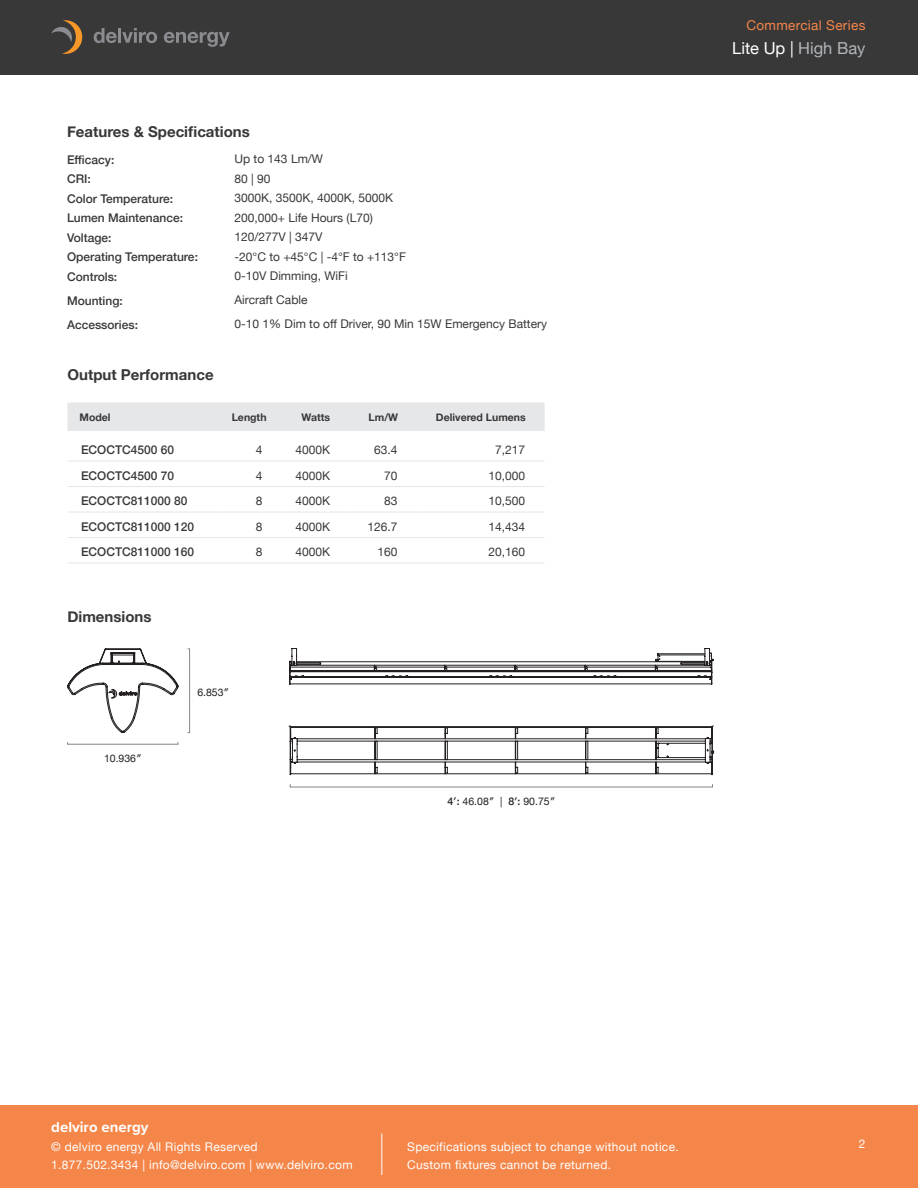
<style>
.page{position:relative;width:918px;height:1188px;background:#fff}
.page>*{position:absolute;margin:0;border:0;box-sizing:border-box;transform-origin:0 0}
.t1{font:16.5px "Helvetica Neue";color:#fff}
.t2{font:700 15px "Helvetica Neue";color:#383839}
.t3{font:700 15px "Proxima Nova";color:#fff}
.t4{font:13.5px "Helvetica Neue";letter-spacing:.025em;color:#f58649}
.t5{font:12px "Helvetica Neue";color:#383839}
.t6{font:500 12px "Helvetica Neue";color:#383839}
.t7{font:12px/18px "Helvetica Neue";letter-spacing:.025em;color:#fff}
.t8{font:700 10.5px "Helvetica Neue";color:#383839}
.t9{font:10.5px "Helvetica Neue";color:#231f20}
.s1{font-weight:500}
.s2{color:#b2b7bb}
</style>
<div class="page">
<div style="left:0;top:1106px;width:918px;height:82px;background:#f58649"></div>
<div style="left:0;top:0;width:918px;height:75px;background:#383839"></div>
<hr style="left:382px;top:1134px;width:1px;height:41px;background:#fff">
<svg style="left:51px;top:20px;width:32px;height:34px"></svg>
<svg style="left:94px;top:28px;width:63px;height:15px"></svg>
<svg style="left:164px;top:32px;width:66px;height:15px"></svg>
<div style="left:68px;top:403px;width:477px;height:28px;background:#e6e7e9"></div>
<hr style="left:68px;top:461px;width:148px;height:1px;background:#e6e7e9">
<hr style="left:216px;top:461px;width:66px;height:1px;background:#e6e7e9">
<hr style="left:282px;top:461px;width:68px;height:1px;background:#e6e7e9">
<hr style="left:350px;top:461px;width:67px;height:1px;background:#e6e7e9">
<hr style="left:417px;top:461px;width:128px;height:1px;background:#e6e7e9">
<hr style="left:68px;top:486px;width:148px;height:1px;background:#e6e7e9">
<hr style="left:216px;top:486px;width:66px;height:1px;background:#e6e7e9">
<hr style="left:282px;top:486px;width:68px;height:1px;background:#e6e7e9">
<hr style="left:350px;top:486px;width:67px;height:1px;background:#e6e7e9">
<hr style="left:417px;top:486px;width:128px;height:1px;background:#e6e7e9">
<hr style="left:68px;top:512px;width:148px;height:1px;background:#e6e7e9">
<hr style="left:216px;top:512px;width:66px;height:1px;background:#e6e7e9">
<hr style="left:282px;top:512px;width:68px;height:1px;background:#e6e7e9">
<hr style="left:350px;top:512px;width:67px;height:1px;background:#e6e7e9">
<hr style="left:417px;top:512px;width:128px;height:1px;background:#e6e7e9">
<hr style="left:68px;top:537px;width:148px;height:1px;background:#e6e7e9">
<hr style="left:216px;top:537px;width:66px;height:1px;background:#e6e7e9">
<hr style="left:282px;top:537px;width:68px;height:1px;background:#e6e7e9">
<hr style="left:350px;top:537px;width:67px;height:1px;background:#e6e7e9">
<hr style="left:417px;top:537px;width:128px;height:1px;background:#e6e7e9">
<hr style="left:68px;top:563px;width:148px;height:1px;background:#e6e7e9">
<hr style="left:216px;top:563px;width:66px;height:1px;background:#e6e7e9">
<hr style="left:282px;top:563px;width:68px;height:1px;background:#e6e7e9">
<hr style="left:350px;top:563px;width:67px;height:1px;background:#e6e7e9">
<hr style="left:417px;top:563px;width:128px;height:1px;background:#e6e7e9">
<svg style="left:289px;top:653px;width:425px;height:122px"></svg>
<svg style="left:292px;top:727px;width:422px;height:47px"></svg>
<svg style="left:67px;top:648px;width:112px;height:85px"></svg>
<div style="left:187px;top:649px;width:3px;height:84px;border:1px solid #848689"></div>
<p class="t2" style="left:67px;top:120px;width:184px">Features &amp; Specifications</p>
<p class="t6" style="left:67px;top:150px;width:49px">Efficacy:</p>
<p class="t5" style="left:235px;top:151px;width:90px">Up to 143 Lm/W</p>
<p class="t6" style="left:67px;top:169px;width:25px">CRI:</p>
<p class="t5" style="left:235px;top:170px;width:38px">80 | 90</p>
<p class="t6" style="left:67px;top:189px;width:108px">Color Temperature:</p>
<p class="t5" style="left:235px;top:190px;width:160px">3000K, 3500K, 4000K, 5000K</p>
<p class="t6" style="left:67px;top:208px;width:118px">Lumen Maintenance:</p>
<p class="t5" style="left:235px;top:209px;width:140px">200,000+ Life Hours (L70)</p>
<p class="t6" style="left:67px;top:228px;width:46px">Voltage:</p>
<p class="t5" style="left:235px;top:229px;width:90px">120/277V | 347V</p>
<p class="t6" style="left:67px;top:247px;width:132px">Operating Temperature:</p>
<p class="t5" style="left:235px;top:248px;width:173px">-20°C to +45°C | -4°F to +113°F</p>
<p class="t6" style="left:67px;top:267px;width:52px">Controls:</p>
<p class="t5" style="left:235px;top:268px;width:115px">0-10V Dimming, WiFi</p>
<p class="t6" style="left:67px;top:291px;width:57px">Mounting:</p>
<p class="t5" style="left:235px;top:292px;width:75px">Aircraft Cable</p>
<p class="t6" style="left:67px;top:315px;width:72px">Accessories:</p>
<p class="t5" style="left:235px;top:316px;width:314px">0-10 1% Dim to off Driver, 90 Min 15W Emergency Battery</p>
<p class="t2" style="left:68px;top:363px;width:148px">Output Performance</p>
<p class="t8" style="left:80px;top:409px;width:33px">Model</p>
<p class="t8" style="left:232px;top:409px;width:36px">Length</p>
<p class="t8" style="left:302px;top:409px;width:30px">Watts</p>
<p class="t8" style="left:369px;top:409px;width:31px">Lm/W</p>
<p class="t8" style="left:436px;top:409px;width:91px">Delivered Lumens</p>
<p class="t6" style="left:81px;top:440px;width:95px">ECOCTC4500 60</p>
<p class="t5" style="left:256px;top:441px;width:8px">4</p>
<p class="t5" style="left:295px;top:441px;width:36px">4000K</p>
<p class="t5" style="left:374px;top:441px;width:25px">63.4</p>
<p class="t5" style="left:495px;top:441px;width:32px">7,217</p>
<p class="t6" style="left:81px;top:466px;width:95px">ECOCTC4500 70</p>
<p class="t5" style="left:256px;top:467px;width:8px">4</p>
<p class="t5" style="left:295px;top:467px;width:36px">4000K</p>
<p class="t5" style="left:384px;top:467px;width:15px">70</p>
<p class="t5" style="left:488px;top:467px;width:38px">10,000</p>
<p class="t6" style="left:81px;top:491px;width:108px">ECOCTC811000 80</p>
<p class="t5" style="left:256px;top:492px;width:8px">8</p>
<p class="t5" style="left:295px;top:492px;width:36px">4000K</p>
<p class="t5" style="left:384px;top:492px;width:15px">83</p>
<p class="t5" style="left:488px;top:492px;width:38px">10,500</p>
<p class="t6" style="left:81px;top:517px;width:115px">ECOCTC811000 120</p>
<p class="t5" style="left:256px;top:518px;width:8px">8</p>
<p class="t5" style="left:295px;top:518px;width:36px">4000K</p>
<p class="t5" style="left:368px;top:518px;width:32px">126.7</p>
<p class="t5" style="left:488px;top:518px;width:38px">14,434</p>
<p class="t6" style="left:81px;top:542px;width:115px">ECOCTC811000 160</p>
<p class="t5" style="left:256px;top:543px;width:8px">8</p>
<p class="t5" style="left:295px;top:543px;width:36px">4000K</p>
<p class="t5" style="left:378px;top:543px;width:22px">160</p>
<p class="t5" style="left:488px;top:543px;width:38px">20,160</p>
<p class="t2" style="left:67px;top:604px;width:86px">Dimensions</p>
<p class="t9" style="left:104px;top:751px;width:39px">10.936″</p>
<p class="t9" style="left:197px;top:684px;width:33px">6.853″</p>
<p class="t9" style="left:447px;top:794px;width:109px"><span class="s1">4′:</span> 46.08″ | <span class="s1">8′:</span> 90.75″</p>
<p class="t4" style="left:746px;top:15px;width:121px">Commercial Series</p>
<h1 class="t1" style="left:732px;top:36px;width:135px">Lite Up | <span class="s2">High Bay</span></h1>
<p class="t3" style="left:51px;top:1116px;width:99px">delviro energy</p>
<p class="t7" style="left:51px;top:1138px;width:303px">© delviro energy All Rights Reserved<br>1.877.502.3434 | info@delviro.com | www.delviro.com</p>
<p class="t7" style="left:407px;top:1138px;width:273px">Specifications subject to change without notice.<br>Custom fixtures cannot be returned.</p>
<p class="t7" style="left:859px;top:1135px;width:8px">2</p>
</div>
